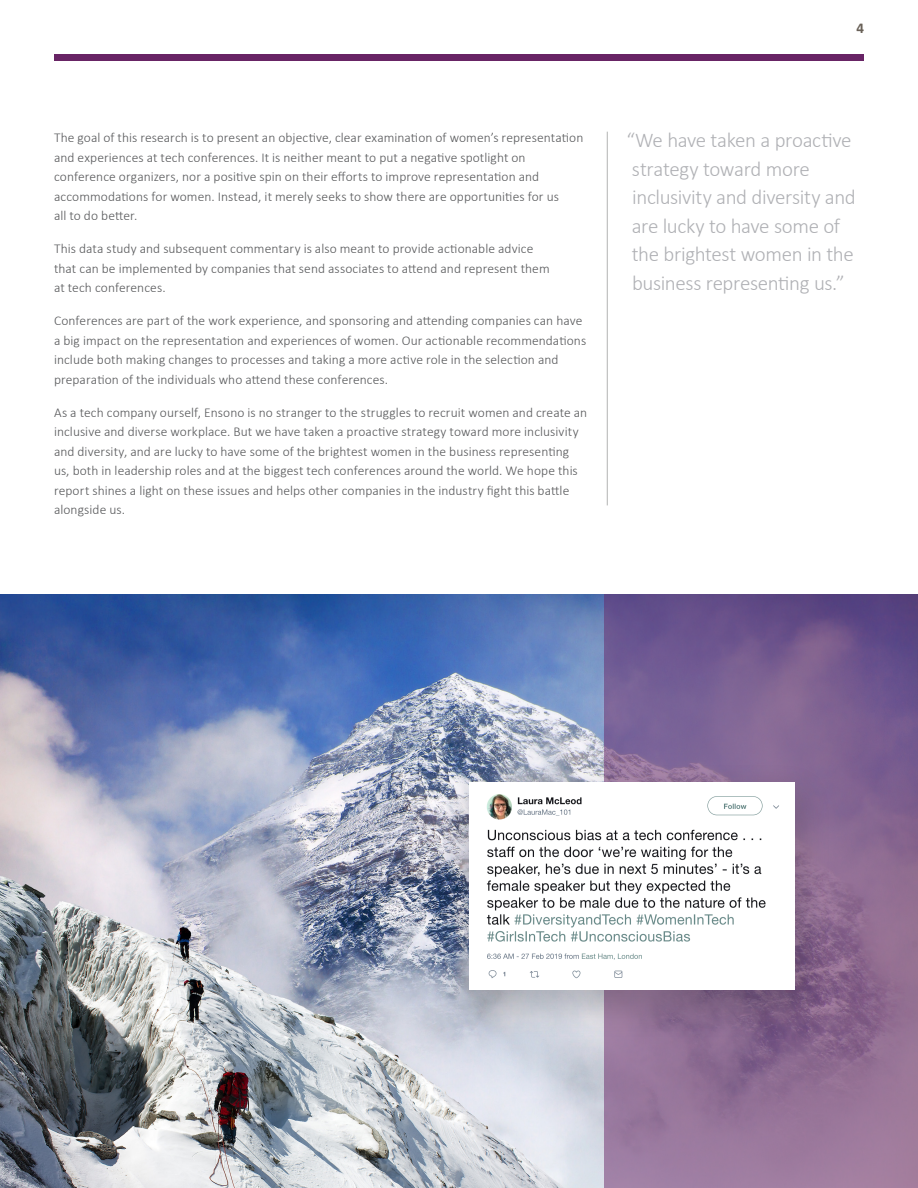
<style>
.page{position:relative;width:918px;height:1188px;background:#fff}
.page>*{position:absolute;margin:0;border:0;box-sizing:border-box;transform-origin:0 0}
.Body{font:300 21px/28.5px "Calibri";letter-spacing:-.02em;color:#b0b1b5}
.t1{font:700 15px "Calibri";color:#696158}
.Body-2{font:300 13.5px/19.5px "Calibri";letter-spacing:.005em;color:#57585a}
</style>
<div class="page">
<div style="left:54px;top:54px;width:810px;height:6px;background:#682465"></div>
<img style="left:0;top:594px;width:604px;height:594px">
<svg style="left:604px;top:594px;width:314px;height:594px;background:#856793"></svg>
<hr style="left:607px;top:132px;width:1px;height:373px;background:#b3b4b3">
<div style="left:433px;top:760px;width:401px;height:282px;background:#231f20;opacity:.2"></div>
<img style="left:469px;top:783px;width:326px;height:206px">
<p class="Body-2" style="left:54px;top:127px;width:531px">The goal of this research is to present an objective, clear examination of women’s representation and experiences at tech conferences. It is neither meant to put a negative spotlight on conference organizers, nor a positive spin on their efforts to improve representation and accommodations for women. Instead, it merely seeks to show there are opportunities for us<br>all to do better.</p>
<p class="Body-2" style="left:54px;top:238px;width:497px">This data study and subsequent commentary is also meant to provide actionable advice that can be implemented by companies that send associates to attend and represent them at tech conferences.</p>
<p class="Body-2" style="left:54px;top:310px;width:534px">Conferences are part of the work experience, and sponsoring and attending companies can have a big impact on the representation and experiences of women. Our actionable recommendations include both making changes to processes and taking a more active role in the selection and preparation of the individuals who attend these conferences.</p>
<p class="Body-2" style="left:54px;top:402px;width:535px">As a tech company ourself, Ensono is no stranger to the struggles to recruit women and create an inclusive and diverse workplace. But we have taken a proactive strategy toward more inclusivity and diversity, and are lucky to have some of the brightest women in the business representing us, both in leadership roles and at the biggest tech conferences around the world. We hope this report shines a light on these issues and helps other companies in the industry fight this battle alongside us.</p>
<p class="t1" style="left:856px;top:18px;width:9px">4</p>
<p class="Body" style="left:626px;top:125px;width:231px">“We have taken a proactive strategy toward more inclusivity and diversity and are lucky to have some of the brightest women in the business representing us.”</p>
</div>
